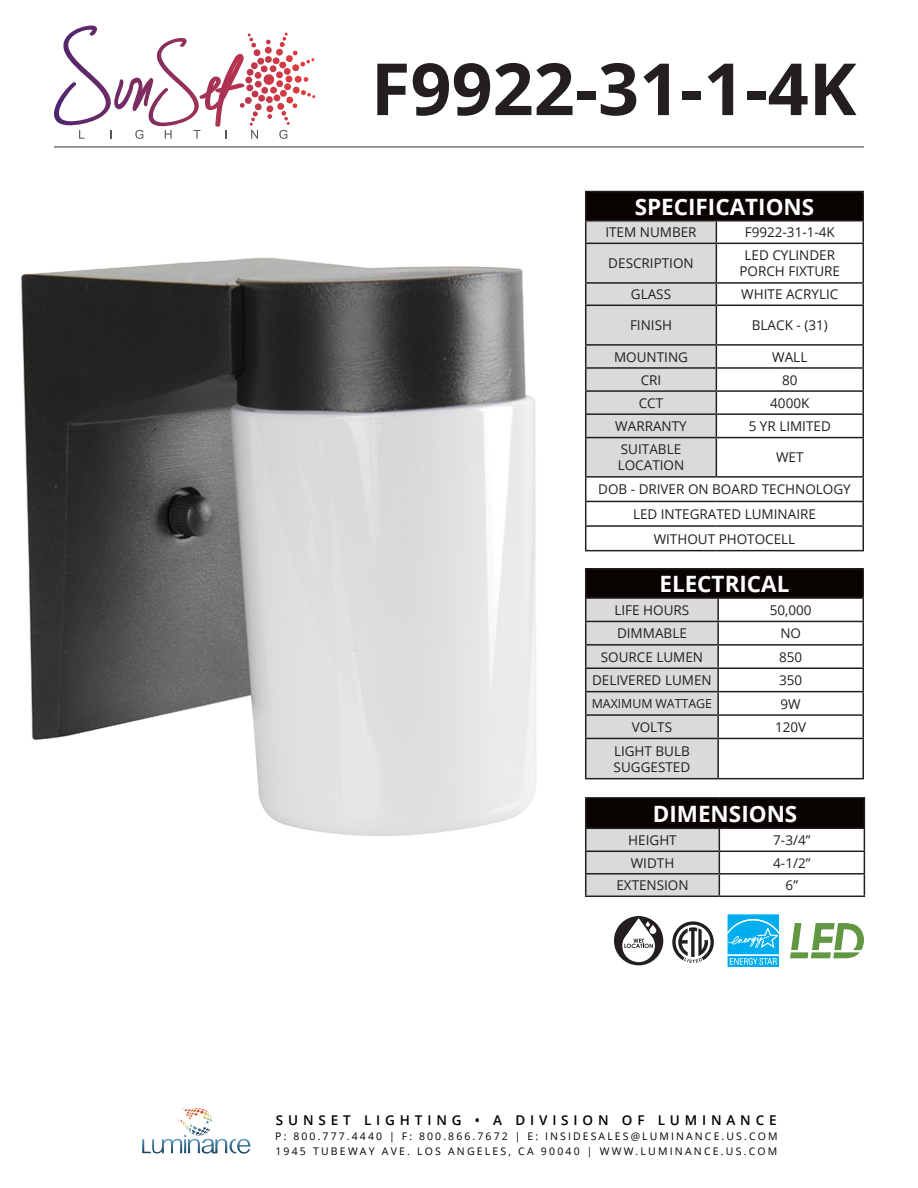
<style>
.page{position:relative;width:918px;height:1188px;background:#fff}
.page>*{position:absolute;margin:0;border:0;box-sizing:border-box;transform-origin:0 0}
.t1{font:700 72px "Open Sans";color:#231f20}
.t2{font:700 22.5px "Open Sans";color:#fff}
.t3{font:13.5px "Open Sans";color:#231f20}
.t4{font:600 13.5px "Open Sans";letter-spacing:.36em;color:#000}
.t5{font:12.3px "Open Sans";color:#231f20}
.t6{font:10.5px/15px "Open Sans";letter-spacing:.21em;color:#000}
</style>
<div class="page">
<img style="left:182px;top:1108px;width:29px;height:9px">
<hr style="left:54px;top:146px;width:810px;height:2px;background:#76787b">
<svg style="left:54px;top:26px;width:261px;height:113px"></svg>
<div style="left:586px;top:798px;width:278px;height:30px;background:#090302"></div>
<hr style="left:585px;top:797px;width:134px;height:2px;background:#231f20">
<hr style="left:719px;top:797px;width:146px;height:2px;background:#231f20">
<hr style="left:719px;top:828px;width:146px;height:1px;background:#231f20">
<hr style="left:719px;top:851px;width:146px;height:1px;background:#231f20">
<hr style="left:719px;top:873px;width:146px;height:2px;background:#231f20">
<svg style="left:585px;top:799px;width:135px;height:97px"></svg>
<svg style="left:864px;top:799px;width:1px;height:97px"></svg>
<hr style="left:585px;top:896px;width:134px;height:1px;background:#231f20">
<hr style="left:719px;top:896px;width:146px;height:1px;background:#231f20">
<div style="left:586px;top:569px;width:277px;height:29px;background:#090302"></div>
<hr style="left:585px;top:568px;width:133px;height:2px;background:#231f20">
<hr style="left:718px;top:568px;width:146px;height:2px;background:#231f20">
<hr style="left:862px;top:570px;width:2px;height:27px;background:#231f20">
<hr style="left:718px;top:597px;width:146px;height:2px;background:#231f20">
<hr style="left:717px;top:599px;width:2px;height:22px;background:#231f20">
<hr style="left:862px;top:599px;width:2px;height:22px;background:#231f20">
<hr style="left:718px;top:621px;width:146px;height:1px;background:#231f20">
<hr style="left:717px;top:622px;width:2px;height:22px;background:#231f20">
<hr style="left:862px;top:622px;width:2px;height:22px;background:#231f20">
<hr style="left:718px;top:644px;width:146px;height:2px;background:#231f20">
<hr style="left:717px;top:646px;width:2px;height:21px;background:#231f20">
<hr style="left:862px;top:646px;width:2px;height:21px;background:#231f20">
<hr style="left:718px;top:667px;width:146px;height:2px;background:#231f20">
<hr style="left:717px;top:669px;width:2px;height:22px;background:#231f20">
<hr style="left:862px;top:669px;width:2px;height:22px;background:#231f20">
<hr style="left:718px;top:691px;width:146px;height:1px;background:#231f20">
<hr style="left:717px;top:692px;width:2px;height:22px;background:#231f20">
<hr style="left:862px;top:692px;width:2px;height:22px;background:#231f20">
<svg style="left:585px;top:570px;width:133px;height:208px"></svg>
<hr style="left:718px;top:714px;width:146px;height:2px;background:#231f20">
<hr style="left:717px;top:716px;width:2px;height:22px;background:#231f20">
<hr style="left:862px;top:716px;width:2px;height:22px;background:#231f20">
<hr style="left:585px;top:738px;width:133px;height:1px;background:#231f20">
<hr style="left:585px;top:739px;width:1px;height:39px;background:#231f20">
<hr style="left:718px;top:738px;width:146px;height:1px;background:#231f20">
<hr style="left:717px;top:739px;width:2px;height:39px;background:#231f20">
<hr style="left:862px;top:739px;width:2px;height:39px;background:#231f20">
<hr style="left:585px;top:778px;width:133px;height:1px;background:#231f20">
<hr style="left:718px;top:778px;width:146px;height:1px;background:#231f20">
<div style="left:586px;top:192px;width:277px;height:29px;background:#090302"></div>
<hr style="left:585px;top:191px;width:131px;height:1px;background:#231f20">
<hr style="left:716px;top:191px;width:148px;height:1px;background:#231f20">
<hr style="left:862px;top:192px;width:2px;height:28px;background:#231f20">
<hr style="left:716px;top:220px;width:148px;height:2px;background:#231f20">
<hr style="left:862px;top:222px;width:2px;height:21px;background:#231f20">
<hr style="left:716px;top:243px;width:148px;height:1px;background:#231f20">
<hr style="left:862px;top:244px;width:2px;height:38px;background:#231f20">
<hr style="left:716px;top:282px;width:148px;height:2px;background:#231f20">
<hr style="left:862px;top:284px;width:2px;height:21px;background:#231f20">
<hr style="left:716px;top:305px;width:148px;height:1px;background:#231f20">
<hr style="left:862px;top:306px;width:2px;height:38px;background:#231f20">
<hr style="left:716px;top:344px;width:148px;height:2px;background:#231f20">
<hr style="left:862px;top:346px;width:2px;height:21px;background:#231f20">
<hr style="left:716px;top:367px;width:148px;height:2px;background:#231f20">
<hr style="left:862px;top:369px;width:2px;height:21px;background:#231f20">
<hr style="left:716px;top:390px;width:148px;height:2px;background:#231f20">
<hr style="left:862px;top:392px;width:2px;height:21px;background:#231f20">
<hr style="left:716px;top:413px;width:148px;height:2px;background:#231f20">
<hr style="left:862px;top:415px;width:2px;height:22px;background:#231f20">
<hr style="left:716px;top:437px;width:148px;height:1px;background:#231f20">
<hr style="left:862px;top:438px;width:2px;height:38px;background:#231f20">
<hr style="left:716px;top:476px;width:148px;height:2px;background:#231f20">
<hr style="left:862px;top:478px;width:2px;height:23px;background:#231f20">
<hr style="left:716px;top:501px;width:148px;height:1px;background:#231f20">
<hr style="left:862px;top:502px;width:2px;height:23px;background:#231f20">
<svg style="left:585px;top:192px;width:132px;height:358px"></svg>
<hr style="left:716px;top:525px;width:148px;height:2px;background:#231f20">
<hr style="left:862px;top:527px;width:2px;height:23px;background:#231f20">
<hr style="left:585px;top:550px;width:131px;height:1px;background:#231f20">
<hr style="left:716px;top:550px;width:148px;height:1px;background:#231f20">
<svg style="left:727px;top:914px;width:52px;height:53px"></svg>
<svg style="left:790px;top:923px;width:74px;height:35px"></svg>
<svg style="left:672px;top:921px;width:42px;height:42px"></svg>
<img style="left:20px;top:257px;width:516px;height:579px">
<svg style="left:614px;top:916px;width:49px;height:49px"></svg>
<p class="t1" style="left:371px;top:38px;width:487px">F9922-31-1-4K</p>
<p class="t2" style="left:635px;top:191px;width:181px">SPECIFICATIONS</p>
<p class="t3" style="left:605px;top:223px;width:93px">ITEM NUMBER</p>
<p class="t3" style="left:745px;top:223px;width:92px">F9922-31-1-4K</p>
<p class="t3" style="left:608px;top:254px;width:87px">DESCRIPTION</p>
<p class="t3" style="left:745px;top:246px;width:92px">LED CYLINDER</p>
<p class="t3" style="left:739px;top:262px;width:102px">PORCH FIXTURE</p>
<p class="t3" style="left:631px;top:285px;width:42px">GLASS</p>
<p class="t3" style="left:741px;top:285px;width:98px">WHITE ACRYLIC</p>
<p class="t3" style="left:630px;top:316px;width:44px">FINISH</p>
<p class="t3" style="left:752px;top:316px;width:77px">BLACK - (31)</p>
<p class="t3" style="left:614px;top:347px;width:75px">MOUNTING</p>
<p class="t3" style="left:772px;top:347px;width:37px">WALL</p>
<p class="t3" style="left:641px;top:371px;width:22px">CRI</p>
<p class="t3" style="left:782px;top:371px;width:17px">80</p>
<p class="t3" style="left:639px;top:394px;width:26px">CCT</p>
<p class="t3" style="left:770px;top:394px;width:41px">4000K</p>
<p class="t3" style="left:615px;top:417px;width:73px">WARRANTY</p>
<p class="t3" style="left:749px;top:417px;width:84px">5 YR LIMITED</p>
<p class="t3" style="left:621px;top:440px;width:62px">SUITABLE</p>
<p class="t3" style="left:618px;top:456px;width:68px">LOCATION</p>
<p class="t3" style="left:776px;top:448px;width:29px">WET</p>
<p class="t3" style="left:598px;top:480px;width:254px">DOB - DRIVER ON BOARD TECHNOLOGY</p>
<p class="t3" style="left:633px;top:505px;width:184px">LED INTEGRATED LUMINAIRE</p>
<p class="t3" style="left:654px;top:529px;width:143px">WITHOUT PHOTOCELL</p>
<p class="t2" style="left:659px;top:568px;width:132px">ELECTRICAL</p>
<p class="t3" style="left:615px;top:601px;width:76px">LIFE HOURS</p>
<p class="t3" style="left:770px;top:601px;width:43px">50,000</p>
<p class="t3" style="left:617px;top:624px;width:71px">DIMMABLE</p>
<p class="t3" style="left:780px;top:624px;width:22px">NO</p>
<p class="t3" style="left:601px;top:648px;width:104px">SOURCE LUMEN</p>
<p class="t3" style="left:779px;top:648px;width:25px">850</p>
<p class="t3" style="left:592px;top:671px;width:121px">DELIVERED LUMEN</p>
<p class="t3" style="left:779px;top:671px;width:25px">350</p>
<p class="t5" style="left:592px;top:695px;width:122px">MAXIMUM WATTAGE</p>
<p class="t3" style="left:781px;top:694px;width:22px">9W</p>
<p class="t3" style="left:632px;top:718px;width:42px">VOLTS</p>
<p class="t3" style="left:775px;top:718px;width:33px">120V</p>
<p class="t3" style="left:614px;top:741px;width:77px">LIGHT BULB</p>
<p class="t3" style="left:614px;top:758px;width:78px">SUGGESTED</p>
<p class="t2" style="left:653px;top:798px;width:146px">DIMENSIONS</p>
<p class="t3" style="left:628px;top:831px;width:50px">HEIGHT</p>
<p class="t3" style="left:773px;top:831px;width:39px">7-3/4”</p>
<p class="t3" style="left:631px;top:854px;width:45px">WIDTH</p>
<p class="t3" style="left:773px;top:854px;width:39px">4-1/2”</p>
<p class="t3" style="left:616px;top:876px;width:74px">EXTENSION</p>
<p class="t3" style="left:786px;top:876px;width:14px">6”</p>
<p class="t4" style="left:276px;top:1111px;width:502px">SUNSET LIGHTING • A DIVISION OF LUMINANCE</p>
<p class="t6" style="left:275px;top:1128px;width:504px">P: 800.777.4440 | F: 800.866.7672 | E: INSIDESALES@LUMINANCE.US.COM<br>1945 TUBEWAY AVE. LOS ANGELES, CA 90040 | WWW.LUMINANCE.US.COM</p>
</div>
